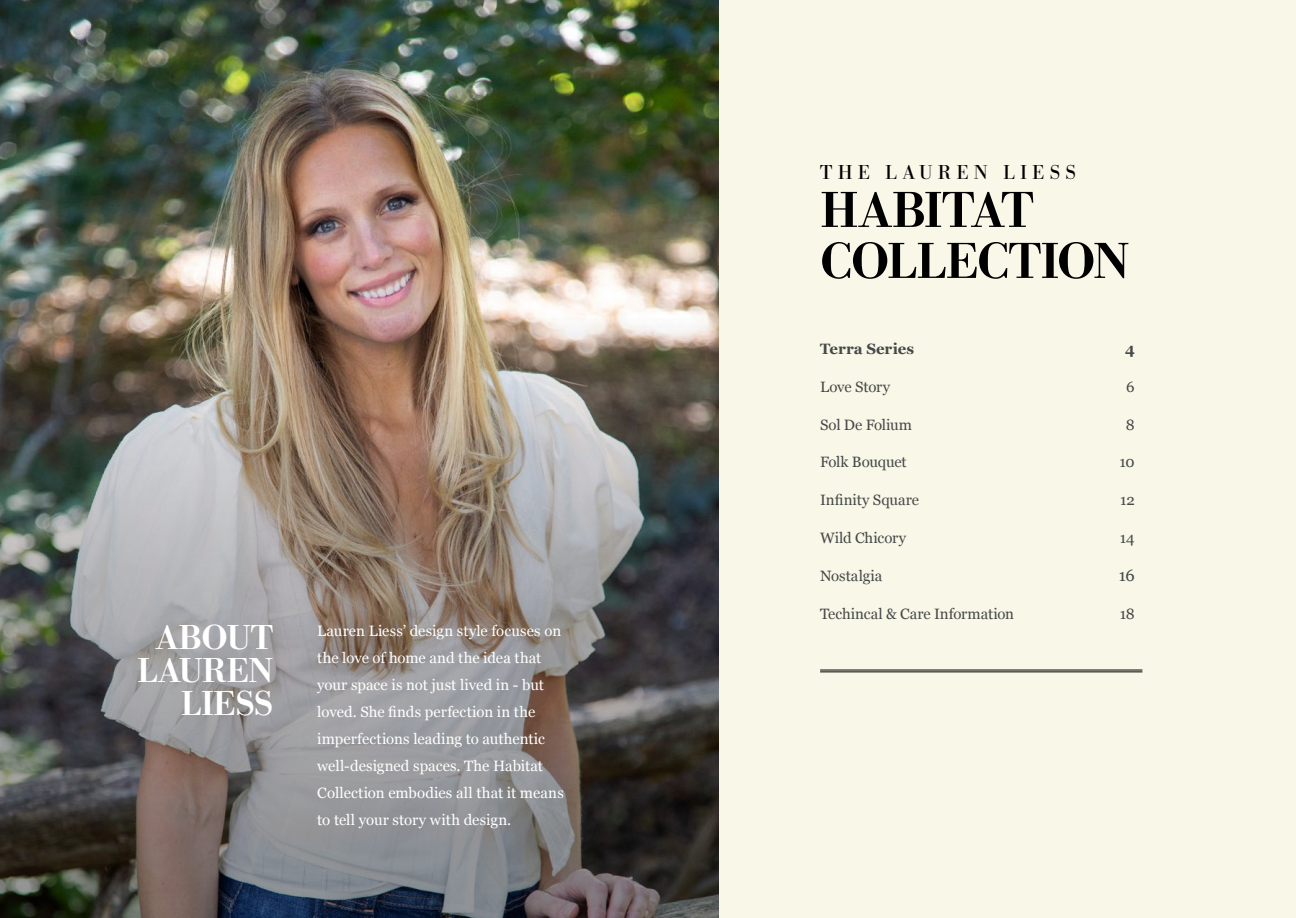
<style>
.page{position:relative;width:1296px;height:918px;background:#fff}
.page>*{position:absolute;margin:0;border:0;box-sizing:border-box;transform-origin:0 0}
.t1{font:500 52.5px/51px "Bodoni URW";letter-spacing:-.03em;color:#000}
.t2{font:500 36px/33px "Bodoni URW";letter-spacing:-.02em;color:#fff;text-align:right}
.t3{font:21px "Bodoni URW";letter-spacing:.24em;color:#000}
.t4{font:16.5px "Georgia";color:#454948}
.t5{font:15px/27px "Georgia";color:#fff}
.t6{font:15px "Georgia";letter-spacing:-.005em;color:#454948}
.t7{font:700 15px "Georgia";color:#454948}
</style>
<div class="page">
<div style="left:648px;top:0;width:648px;height:918px;background:#f9f7e8"></div>
<img style="left:0;top:0;width:719px;height:319px">
<img style="left:0;top:319px;width:719px;height:599px">
<hr style="left:820px;top:670px;width:322px;height:1px;background:#000">
<hr style="left:820px;top:672px;width:322px;height:1px;background:#000">
<h2 class="t2" style="left:137px;top:622px;width:138px">ABOUT<br>LAUREN<br>LIESS</h2>
<p class="t5" style="left:317px;top:617px;width:248px">Lauren Liess’ design style focuses on the love of home and the idea that your space is not just lived in - but loved. She finds perfection in the imperfections leading to authentic well-designed spaces. The Habitat Collection embodies all that it means to tell your story with design.</p>
<h3 class="t3" style="left:820px;top:160px;width:257px">THE LAUREN LIESS</h3>
<h1 class="t1" style="left:820px;top:186px;width:311px">HABITAT<br>COLLECTION</h1>
<p class="t7" style="left:820px;top:337px;width:96px">Terra Series</p>
<p class="t7" style="left:1125px;top:337px;width:11px">4</p>
<p class="t6" style="left:820px;top:376px;width:72px">Love Story</p>
<p class="t6" style="left:1126px;top:376px;width:10px">6</p>
<p class="t6" style="left:820px;top:413px;width:93px">Sol De Folium</p>
<p class="t6" style="left:1126px;top:413px;width:10px">8</p>
<p class="t6" style="left:820px;top:451px;width:88px">Folk Bouquet</p>
<p class="t6" style="left:1120px;top:451px;width:17px">10</p>
<p class="t6" style="left:820px;top:489px;width:101px">Infinity Square</p>
<p class="t6" style="left:1120px;top:489px;width:16px">12</p>
<p class="t6" style="left:820px;top:527px;width:88px">Wild Chicory</p>
<p class="t6" style="left:1120px;top:527px;width:17px">14</p>
<p class="t6" style="left:820px;top:565px;width:64px">Nostalgia</p>
<p class="t4" style="left:1119px;top:564px;width:17px">16</p>
<p class="t6" style="left:820px;top:602px;width:195px">Techincal &amp; Care Information</p>
<p class="t6" style="left:1120px;top:602px;width:16px">18</p>
</div>
